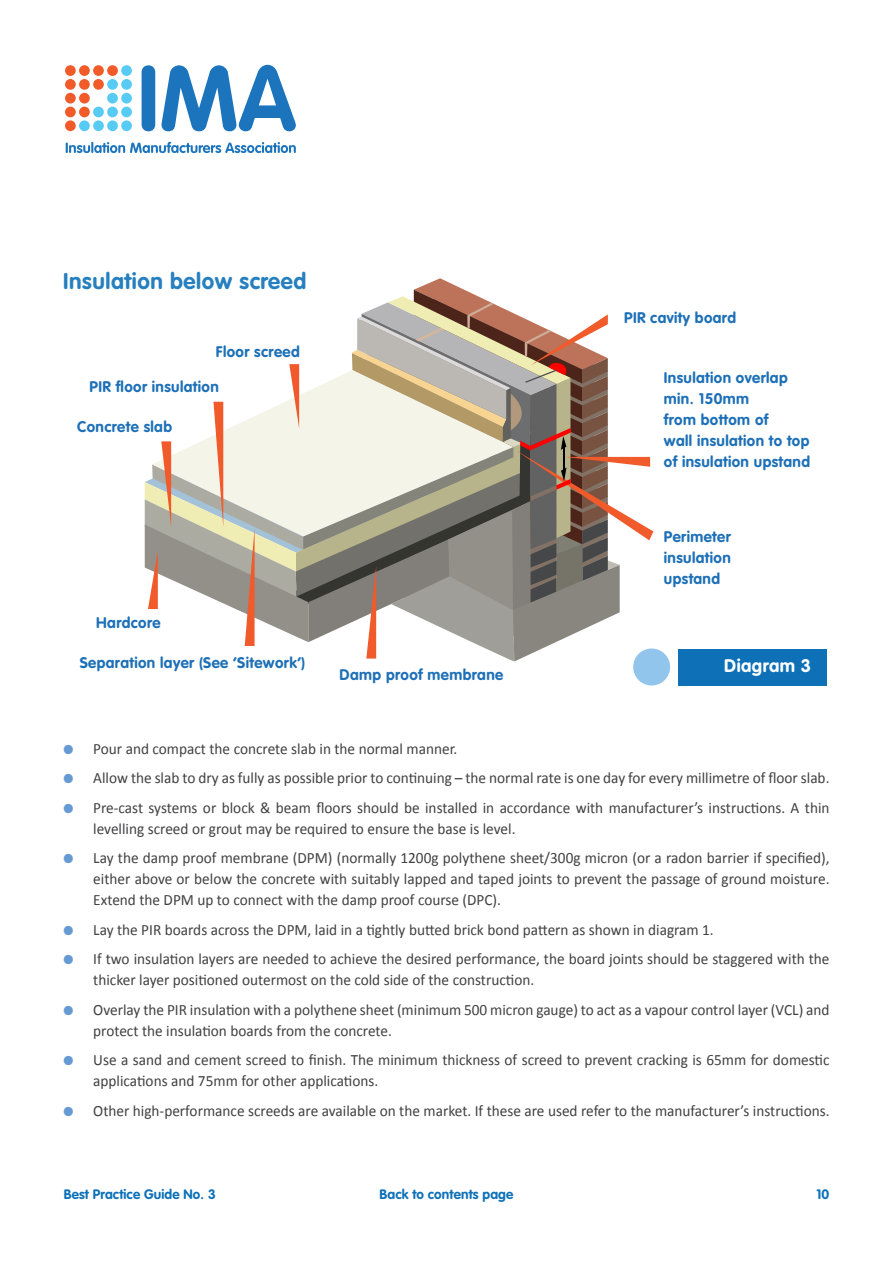
<style>
.page{position:relative;width:893px;height:1263px;background:#fff}
.page>*{position:absolute;margin:0;border:0;box-sizing:border-box;transform-origin:0 0}
.t1{font:700 22.5px "VAG Rounded";letter-spacing:.025em;color:#267fbf}
.t2{font:700 18px "VAG Rounded";letter-spacing:.025em;color:#fff}
.t3{font:15.75px/21px "Calibri";color:#414042}
.t4{font:700 15.15px/21px "VAG Rounded";letter-spacing:.025em;color:#1d70b7;text-align:justify}
.t5{font:700 13.5px "VAG Rounded";letter-spacing:.01em;color:#0e71b8}
.s1{font-family:"Proxima Nova";font-weight:700;color:#659ad2}
</style>
<div class="page">
<svg style="left:145px;top:278px;width:508px;height:384px"></svg>
<hr style="left:563px;top:446px;width:2px;height:25px;background:#000">
<svg style="left:65px;top:65px;width:67px;height:66px"></svg>
<svg style="left:66px;top:142px;width:230px;height:11px"></svg>
<div style="left:142px;top:65px;width:13px;height:66px;background:#1c75bc;border-radius:7px"></div>
<svg style="left:162px;top:65px;width:134px;height:66px"></svg>
<div style="left:678px;top:648px;width:149px;height:37px;background:#0e71b8"></div>
<div style="left:633px;top:648px;width:37px;height:37px;background:#92c5eb;border-radius:50%"></div>
<h1 class="t1" style="left:63px;top:268px;width:245px">Insulation below screed</h1>
<p class="t4" style="left:216px;top:342px;width:85px">Floor screed</p>
<p class="t4" style="left:90px;top:376px;width:131px">PIR floor insulation</p>
<p class="t4" style="left:77px;top:416px;width:96px">Concrete slab</p>
<p class="t4" style="left:96px;top:612px;width:66px">Hardcore</p>
<p class="t4" style="left:80px;top:653px;width:227px">Separation layer (See ‘Sitework’)</p>
<p class="t4" style="left:340px;top:664px;width:165px">Damp proof membrane</p>
<p class="t4" style="left:624px;top:308px;width:113px">PIR cavity board</p>
<p class="t4" style="left:664px;top:367px;width:148px;text-align:left">Insulation overlap min. 150mm<br>from bottom of<br>wall insulation to top of insulation upstand</p>
<p class="t4" style="left:664px;top:526px;width:68px">Perimeter insulation upstand</p>
<p class="t2" style="left:724px;top:655px;width:89px">Diagram 3</p>
<p class="t3" style="left:63px;top:737px;width:396px"><span class="s1">●</span> Pour and compact the concrete slab in the normal manner.</p>
<p class="t3" style="left:63px;top:767px;width:768px"><span class="s1">●</span> Allow the slab to dry as fully as possible prior to continuing – the normal rate is one day for every millimetre of floor slab.</p>
<p class="t3" style="left:93px;top:796px;width:738px;text-indent:-30px"><span class="s1">●</span> Pre-cast systems or block &amp; beam floors should be installed in accordance with manufacturer’s instructions. A thin levelling screed or grout may be required to ensure the base is level.</p>
<p class="t3" style="left:93px;top:847px;width:738px;text-align:justify;text-indent:-30px"><span class="s1">●</span> Lay the damp proof membrane (DPM) (normally 1200g polythene sheet/300g micron (or a radon barrier if specified), either above or below the concrete with suitably lapped and taped joints to prevent the passage of ground moisture.<br>Extend the DPM up to connect with the damp proof course (DPC).</p>
<p class="t3" style="left:63px;top:918px;width:652px"><span class="s1">●</span> Lay the PIR boards across the DPM, laid in a tightly butted brick bond pattern as shown in diagram 1.</p>
<p class="t3" style="left:93px;top:948px;width:738px;text-indent:-30px"><span class="s1">●</span> If two insulation layers are needed to achieve the desired performance, the board joints should be staggered with the thicker layer positioned outermost on the cold side of the construction.</p>
<p class="t3" style="left:93px;top:998px;width:738px;text-indent:-30px"><span class="s1">●</span> Overlay the PIR insulation with a polythene sheet (minimum 500 micron gauge) to act as a vapour control layer (VCL) and protect the insulation boards from the concrete.</p>
<p class="t3" style="left:93px;top:1049px;width:738px;text-indent:-30px"><span class="s1">●</span> Use a sand and cement screed to finish. The minimum thickness of screed to prevent cracking is 65mm for domestic applications and 75mm for other applications.</p>
<p class="t3" style="left:63px;top:1099px;width:768px"><span class="s1">●</span> Other high-performance screeds are available on the market. If these are used refer to the manufacturer’s instructions.</p>
<p class="t5" style="left:64px;top:1186px;width:154px">Best Practice Guide No. 3</p>
<p class="t5" style="left:380px;top:1186px;width:135px">Back to contents page</p>
<p class="t5" style="left:816px;top:1186px;width:14px">10</p>
</div>
